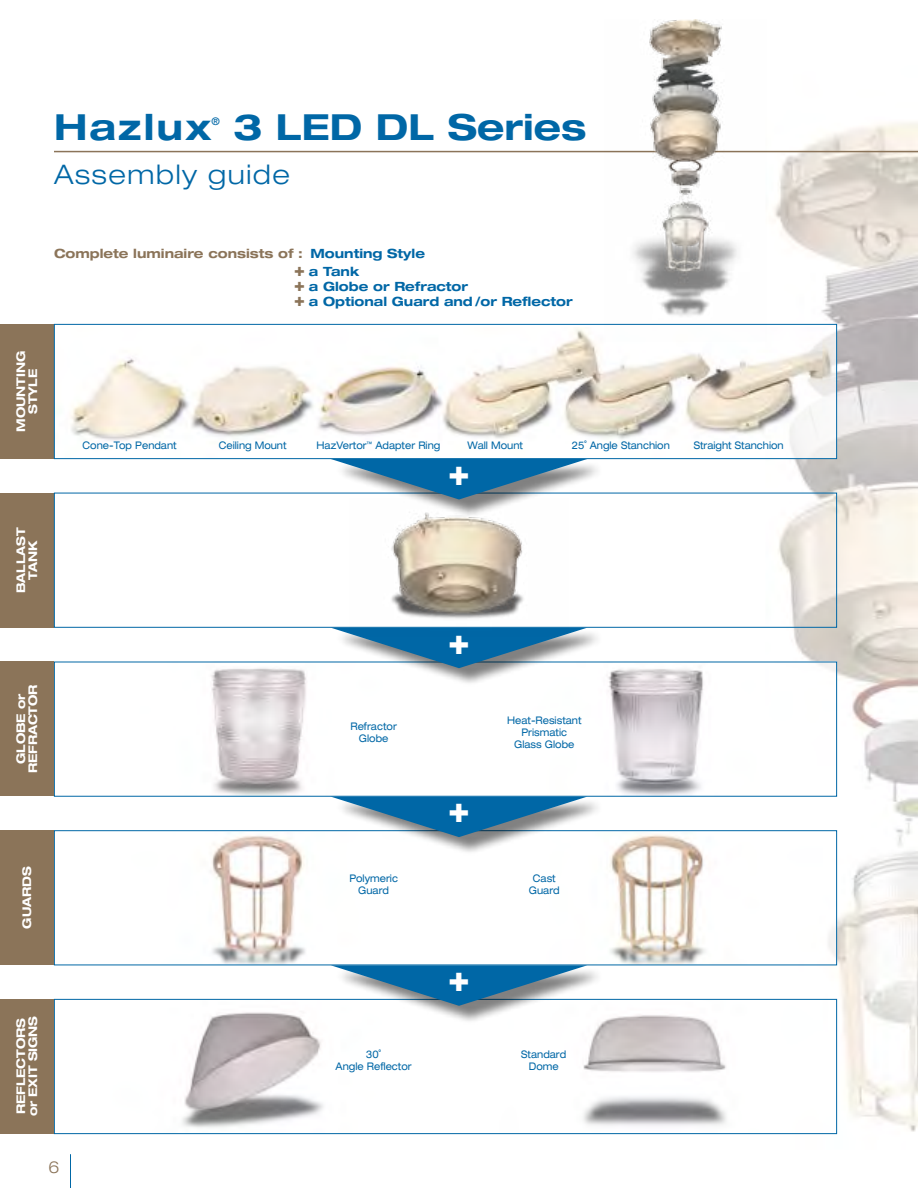
<style>
.page{position:relative;width:918px;height:1188px;background:#fff}
.page>*{position:absolute;margin:0;border:0;box-sizing:border-box;transform-origin:0 0}
.t1{font:700 expanded 36px "Helvetica Neue LT Pro";color:#0067a6}
.t2{font:900 expanded 36px "Helvetica Neue LT Pro";color:#fff}
.t3{font:300 expanded 27px "Helvetica Neue LT Pro";letter-spacing:.06em;color:#0067a6}
.t4{font:300 expanded 16.5px "Helvetica Neue LT Pro";color:#8b7459}
.t5{font:700 expanded 12.75px/15px "Helvetica Neue LT Pro";color:#0067a6}
.t6{font:700 expanded 12.75px/18.3px "Helvetica Neue LT Pro";color:#8b7459}
.t7{font:700 expanded 12px/12px "Helvetica Neue LT Pro";letter-spacing:-.01em;color:#fff;text-align:center}
.t8{font:expanded 10.5px/12px "Helvetica Neue LT Pro";color:#0067a6;text-align:center;scale:.9 1}
.t9{font:expanded 10.5px "Helvetica Neue LT Pro";color:#0067a6}
.s1{color:#0067a6}
.s2{font-weight:900;font-size:18px}
.s3{font-weight:900;font-size:18px;color:#8b7459}
</style>
<div class="page">
<img style="left:53px;top:19px;width:865px;height:1116px">
<hr style="left:54px;top:151px;width:864px;height:1px;background:#8b7459">
<img style="left:56px;top:1001px;width:779px;height:131px">
<div style="left:54px;top:999px;width:783px;height:135px;border:1px solid #0067a6"></div>
<div style="left:0;top:999px;width:54px;height:135px;background:#8b7459"></div>
<img style="left:56px;top:832px;width:779px;height:131px">
<div style="left:54px;top:830px;width:783px;height:135px;border:1px solid #0067a6"></div>
<div style="left:0;top:830px;width:54px;height:135px;background:#8b7459"></div>
<div style="left:335px;top:968px;width:270px;height:57px;background:#000;opacity:.5"></div>
<svg style="left:331px;top:965px;width:256px;height:41px"></svg>
<img style="left:56px;top:664px;width:779px;height:131px">
<div style="left:54px;top:662px;width:783px;height:135px;border:1px solid #0067a6"></div>
<div style="left:0;top:661px;width:54px;height:135px;background:#8b7459"></div>
<div style="left:335px;top:799px;width:270px;height:57px;background:#000;opacity:.5"></div>
<svg style="left:331px;top:797px;width:256px;height:40px"></svg>
<div style="left:0;top:493px;width:54px;height:135px;background:#8b7459"></div>
<div style="left:54px;top:493px;width:783px;height:135px;border:1px solid #0067a6"></div>
<div style="left:335px;top:630px;width:270px;height:57px;background:#000;opacity:.5"></div>
<svg style="left:331px;top:628px;width:256px;height:40px"></svg>
<div style="left:0;top:324px;width:54px;height:135px;background:#8b7459"></div>
<img style="left:56px;top:328px;width:779px;height:129px">
<div style="left:54px;top:324px;width:783px;height:135px;border:1px solid #0067a6"></div>
<div style="left:335px;top:462px;width:270px;height:57px;background:#000;opacity:.5"></div>
<svg style="left:331px;top:459px;width:256px;height:41px"></svg>
<img style="left:604px;top:20px;width:162px;height:321px">
<img style="left:349px;top:498px;width:220px;height:138px">
<hr style="left:70px;top:1154px;width:1px;height:34px;background:#0067a6">
<h1 class="t1" style="left:54px;top:105px;width:159px">Hazlux</h1>
<p class="t9" style="left:211px;top:115px;width:10px">®</p>
<h1 class="t1" style="left:233px;top:105px;width:355px">3 LED DL Series</h1>
<h2 class="t3" style="left:54px;top:158px;width:238px">Assembly guide</h2>
<p class="t6" style="left:294px;top:244px;width:132px;text-indent:-240px">Complete luminaire consists of : <span class="s1">Mounting Style </span><span class="s2">+</span> <span class="s1">a Tank</span></p>
<p class="t5" style="left:294px;top:279px;width:280px"><span class="s3">+</span> a Globe or Refractor<br><span class="s3">+</span> a Optional Guard and /or Reflector</p>
<p class="t7" style="left:15px;top:432px;width:82px;rotate:-90deg">MOUNTING<br>STYLE</p>
<p class="t7" style="left:15px;top:593px;width:67px;rotate:-90deg">BALLAST<br>TANK</p>
<p class="t8" style="left:83px;top:440px;width:106px">Cone-Top Pendant</p>
<p class="t8" style="left:219px;top:440px;width:77px">Ceiling Mount</p>
<p class="t8" style="left:317px;top:440px;width:139px">HazVertor<sup>™</sup> Adapter Ring</p>
<p class="t8" style="left:468px;top:440px;width:63px">Wall Mount</p>
<p class="t8" style="left:572px;top:440px;width:110px">25˚ Angle Stanchion</p>
<p class="t8" style="left:694px;top:440px;width:101px">Straight Stanchion</p>
<h1 class="t2" style="left:448px;top:448px;width:23px">+</h1>
<p class="t7" style="left:15px;top:773px;width:90px;rotate:-90deg">GLOBE or<br>REFRACTOR</p>
<h1 class="t2" style="left:448px;top:617px;width:23px">+</h1>
<p class="t8" style="left:351px;top:720px;width:53px">Refractor<br>Globe</p>
<p class="t8" style="left:507px;top:714px;width:84px">Heat-Resistant<br>Prismatic<br>Glass Globe</p>
<h1 class="t2" style="left:448px;top:786px;width:23px">+</h1>
<p class="t7" style="left:21px;top:929px;width:64px;rotate:-90deg">GUARDS</p>
<p class="t8" style="left:349px;top:872px;width:56px">Polymeric<br>Guard</p>
<p class="t8" style="left:529px;top:872px;width:36px">Cast<br>Guard</p>
<p class="t7" style="left:15px;top:1116px;width:102px;text-align:left;rotate:-90deg">REFLECTORS or EXIT SIGNS</p>
<h3 class="t4" style="left:48px;top:1157px;width:13px">6</h3>
<h1 class="t2" style="left:448px;top:954px;width:23px">+</h1>
<p class="t8" style="left:336px;top:1048px;width:86px">30˚<br>Angle Reflector</p>
<p class="t8" style="left:521px;top:1048px;width:51px">Standard<br>Dome</p>
</div>
